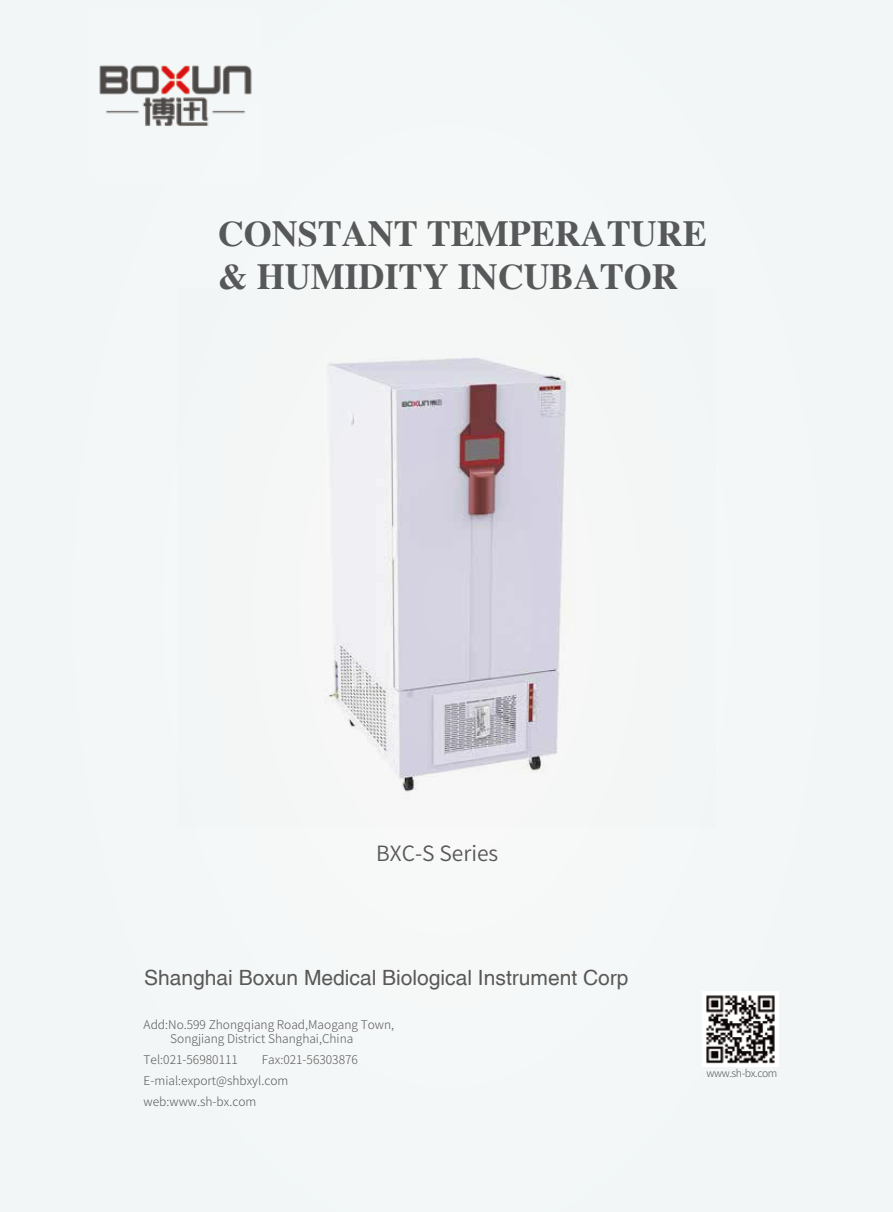
<style>
.page{position:relative;width:893px;height:1212px;background:#fff}
.page>*{position:absolute;margin:0;border:0;box-sizing:border-box;transform-origin:0 0}
.t1{font:36px/43.2px "CT Biao Song SJ";color:#575859}
.t2{font:21px "CT Zhong Yuan SJ";color:#595857}
.t3{font:21px "Source Han Sans CN";color:#595757}
.t4{font:300 12px/21px "Source Han Sans CN";color:#595857}
.t5{font:300 10.5px "Source Han Sans CN";letter-spacing:-.04em;color:#595857}
</style>
<div class="page">
<div style="left:0;top:0;width:893px;height:1211px;background:#f3f7f7"></div>
<img style="left:99px;top:65px;width:153px;height:61px">
<img style="left:703px;top:991px;width:76px;height:76px">
<img style="left:324px;top:358px;width:245px;height:434px">
<h1 class="t1" style="left:218px;top:213px;width:491px">CONSTANT TEMPERATURE &amp; HUMIDITY INCUBATOR</h1>
<h2 class="t3" style="left:376px;top:841px;width:123px">BXC-S Series</h2>
<h2 class="t2" style="left:144px;top:967px;width:486px">Shanghai Boxun Medical Biological Instrument Corp</h2>
<p class="t4" style="left:170px;top:1018px;width:225px;line-height:14.4px;text-indent:-27px">Add:No.599 Zhongqiang Road,Maogang Town,<br>Songjiang District Shanghai,China</p>
<p class="t4" style="left:144px;top:1049px;width:96px">Tel:021-56980111</p>
<p class="t4" style="left:144px;top:1049px;width:216px;text-indent:118px">Fax:021-56303876<br>E-mial:export@shbxyl.com web:www.sh-bx.com</p>
<p class="t5" style="left:706px;top:1067px;width:73px">www.sh-bx.com</p>
</div>
